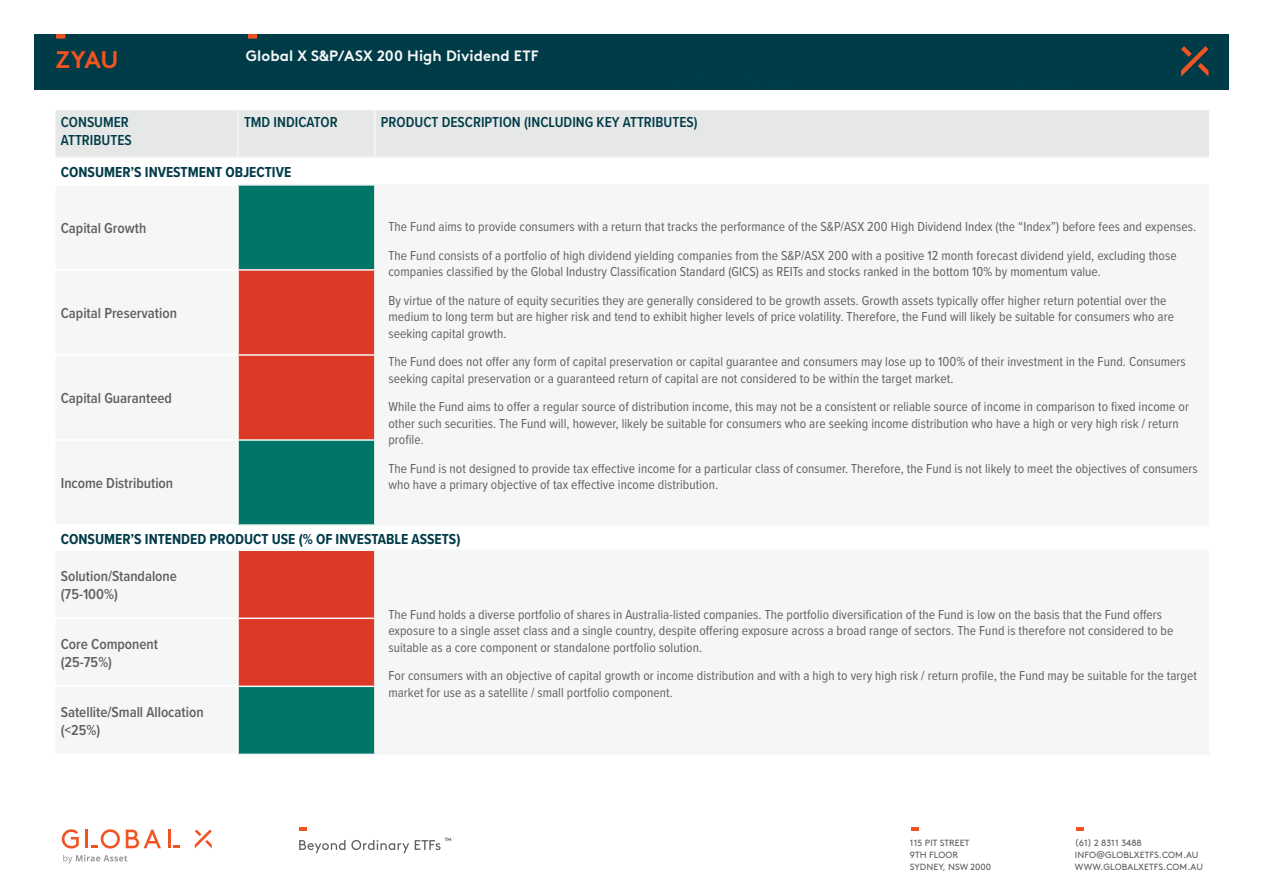
<style>
.page{position:relative;width:1263px;height:893px;background:#fff}
.page>*{position:absolute;margin:0;border:0;box-sizing:border-box;transform-origin:0 0}
.t1{font:700 24px "Brown";color:#f15422}
.t2{font:600 15px/18px "Proxima Nova Cond";color:#606060}
.t3{font:700 15px "Proxima Nova Cond";color:#003b48}
.t4{font:600 15px/18px "Proxima Nova Cond";color:#003b48}
.t5{font:700 15px "Brown";letter-spacing:.005em;color:#f5f7f7}
.t6{font:13.5px/16.5px "Proxima Nova Cond";letter-spacing:.005em;color:#606060}
.t7{font:9px/12px "Brown";letter-spacing:.01em;color:#606060}
</style>
<div class="page">
<div style="left:34px;top:35px;width:1195px;height:54px;background:#003b48"></div>
<svg style="left:1181px;top:46px;width:27px;height:31px"></svg>
<div style="left:248px;top:34px;width:9px;height:5px;background:#f15422"></div>
<div style="left:56px;top:34px;width:9px;height:5px;background:#f15422"></div>
<svg style="left:299px;top:840px;width:46px;height:13px"></svg>
<svg style="left:351px;top:840px;width:58px;height:13px"></svg>
<svg style="left:415px;top:840px;width:26px;height:10px"></svg>
<svg style="left:299px;top:827px;width:8px;height:3px"></svg>
<svg style="left:1076px;top:827px;width:7px;height:3px"></svg>
<svg style="left:911px;top:827px;width:7px;height:3px"></svg>
<svg style="left:126px;top:830px;width:35px;height:18px"></svg>
<svg style="left:195px;top:829px;width:17px;height:19px"></svg>
<hr style="left:168px;top:830px;width:3px;height:18px;background:#f15422">
<svg style="left:173px;top:846px;width:7px;height:2px"></svg>
<svg style="left:62px;top:829px;width:17px;height:19px"></svg>
<svg style="left:86px;top:829px;width:34px;height:19px"></svg>
<svg style="left:63px;top:855px;width:64px;height:8px"></svg>
<div style="left:56px;top:110px;width:1153px;height:47px;background:#e5e8e7"></div>
<div style="left:239px;top:186px;width:135px;height:568px;background:#007668"></div>
<div style="left:238px;top:270px;width:137px;height:85px;background:#dd3927"></div>
<svg style="left:239px;top:356px;width:135px;height:330px;background:#a65747"></svg>
<hr style="left:237px;top:110px;width:2px;height:47px;background:#f5f7f7">
<hr style="left:374px;top:110px;width:2px;height:47px;background:#f5f7f7">
<hr style="left:56px;top:157px;width:182px;height:1px;background:#f5f7f7">
<hr style="left:238px;top:157px;width:137px;height:1px;background:#f5f7f7">
<hr style="left:375px;top:157px;width:834px;height:1px;background:#f5f7f7">
<hr style="left:239px;top:184px;width:136px;height:2px;background:#f5f7f7">
<hr style="left:375px;top:184px;width:834px;height:2px;background:#f5f7f7">
<hr style="left:374px;top:186px;width:2px;height:83px;background:#f5f7f7">
<hr style="left:239px;top:269px;width:137px;height:2px;background:#f5f7f7">
<hr style="left:374px;top:271px;width:2px;height:83px;background:#f5f7f7">
<hr style="left:239px;top:354px;width:137px;height:2px;background:#f5f7f7">
<hr style="left:374px;top:356px;width:2px;height:83px;background:#f5f7f7">
<hr style="left:239px;top:439px;width:137px;height:2px;background:#f5f7f7">
<hr style="left:374px;top:441px;width:2px;height:83px;background:#f5f7f7">
<hr style="left:239px;top:524px;width:136px;height:2px;background:#f5f7f7">
<hr style="left:375px;top:524px;width:834px;height:2px;background:#f5f7f7">
<hr style="left:239px;top:549px;width:136px;height:2px;background:#f5f7f7">
<hr style="left:375px;top:549px;width:834px;height:2px;background:#f5f7f7">
<hr style="left:374px;top:551px;width:2px;height:66px;background:#f5f7f7">
<hr style="left:239px;top:617px;width:137px;height:2px;background:#f5f7f7">
<hr style="left:374px;top:619px;width:2px;height:67px;background:#f5f7f7">
<hr style="left:239px;top:686px;width:137px;height:1px;background:#f5f7f7">
<hr style="left:374px;top:687px;width:2px;height:67px;background:#f5f7f7">
<hr style="left:239px;top:754px;width:136px;height:1px;background:#f5f7f7">
<hr style="left:375px;top:754px;width:835px;height:1px;background:#f5f7f7">
<hr style="left:54px;top:269px;width:185px;height:2px;background:#fff">
<hr style="left:237px;top:271px;width:2px;height:83px;background:#fff">
<hr style="left:54px;top:354px;width:185px;height:2px;background:#fff">
<h1 class="t1" style="left:56px;top:40px;width:64px">ZYAU</h1>
<p class="t5" style="left:246px;top:44px;width:294px">Global X S&amp;P/ASX 200 High Dividend ETF</p>
<p class="t4" style="left:61px;top:113px;width:73px">CONSUMER<br>ATTRIBUTES</p>
<p class="t4" style="left:244px;top:113px;width:95px">TMD INDICATOR</p>
<p class="t4" style="left:381px;top:113px;width:318px">PRODUCT DESCRIPTION (INCLUDING KEY ATTRIBUTES)</p>
<p class="t3" style="left:61px;top:161px;width:232px">CONSUMER’S INVESTMENT OBJECTIVE</p>
<p class="t2" style="left:61px;top:219px;width:87px">Capital Growth</p>
<p class="t6" style="left:388px;top:212px;width:809px;line-height:28.5px">The Fund aims to provide consumers with a return that tracks the performance of the S&amp;P/ASX 200 High Dividend Index (the “Index”) before fees and expenses.<br>The Fund consists of a portfolio of high dividend yielding companies from the S&amp;P/ASX 200 with a positive 12 month forecast dividend yield, excluding those</p>
<p class="t6" style="left:388px;top:257px;width:779px;line-height:28.5px">companies classified by the Global Industry Classification Standard (GICS) as REITs and stocks ranked in the bottom 10% by momentum value.<br>By virtue of the nature of equity securities they are generally considered to be growth assets. Growth assets typically offer higher return potential over the</p>
<p class="t6" style="left:388px;top:308px;width:787px">medium to long term but are higher risk and tend to exhibit higher levels of price volatility. Therefore, the Fund will likely be suitable for consumers who are seeking capital growth.</p>
<p class="t6" style="left:388px;top:353px;width:799px">The Fund does not offer any form of capital preservation or capital guarantee and consumers may lose up to 100% of their investment in the Fund. Consumers seeking capital preservation or a guaranteed return of capital are not considered to be within the target market.</p>
<p class="t6" style="left:388px;top:398px;width:802px">While the Fund aims to offer a regular source of distribution income, this may not be a consistent or reliable source of income in comparison to fixed income or other such securities. The Fund will, however, likely be suitable for consumers who are seeking income distribution who have a high or very high risk / return profile.</p>
<p class="t6" style="left:388px;top:459px;width:811px">The Fund is not designed to provide tax effective income for a particular class of consumer. Therefore, the Fund is not likely to meet the objectives of consumers who have a primary objective of tax effective income distribution.</p>
<p class="t2" style="left:61px;top:304px;width:118px">Capital Preservation</p>
<p class="t2" style="left:61px;top:389px;width:113px">Capital Guaranteed</p>
<p class="t2" style="left:61px;top:474px;width:114px">Income Distribution</p>
<p class="t3" style="left:61px;top:527px;width:401px">CONSUMER’S INTENDED PRODUCT USE (% OF INVESTABLE ASSETS)</p>
<p class="t2" style="left:61px;top:567px;width:118px">Solution/Standalone (75-100%)</p>
<p class="t6" style="left:388px;top:605px;width:786px">The Fund holds a diverse portfolio of shares in Australia-listed companies. The portfolio diversification of the Fund is low on the basis that the Fund offers exposure to a single asset class and a single country, despite offering exposure across a broad range of sectors. The Fund is therefore not considered to be suitable as a core component or standalone portfolio solution.</p>
<p class="t6" style="left:388px;top:667px;width:810px">For consumers with an objective of capital growth or income distribution and with a high to very high risk / return profile, the Fund may be suitable for the target market for use as a satellite / small portfolio component.</p>
<p class="t2" style="left:61px;top:635px;width:99px">Core Component (25-75%)</p>
<p class="t2" style="left:61px;top:703px;width:144px">Satellite/Small Allocation (&lt;25%)</p>
<p class="t7" style="left:444px;top:834px;width:9px">™</p>
<p class="t7" style="left:910px;top:836px;width:83px">115 PIT STREET<br>9TH FLOOR<br>SYDNEY, NSW 2000</p>
<p class="t7" style="left:1075px;top:836px;width:130px">(61) 2 8311 3488<br>INFO@GLOBLXETFS.COM.AU<br>WWW.GLOBALXETFS.COM.AU</p>
</div>
